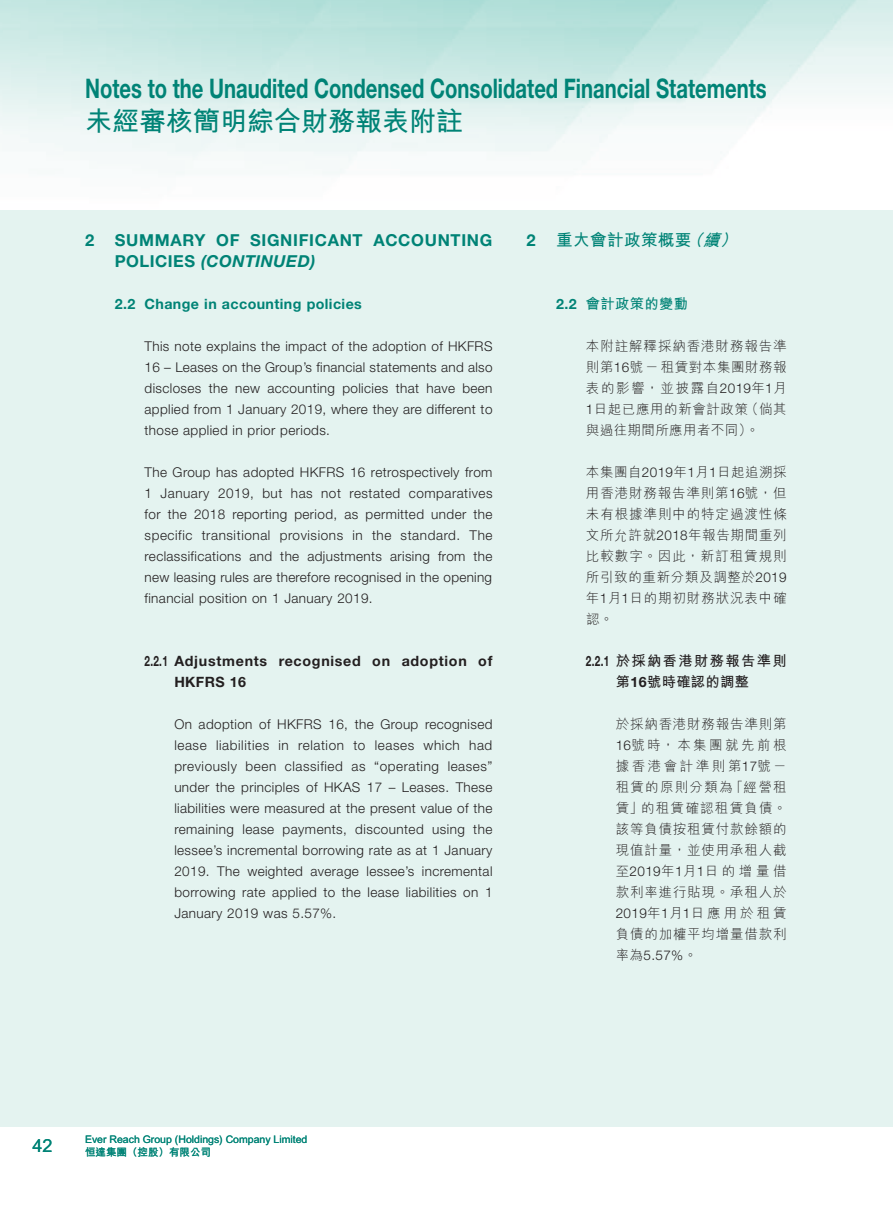
<style>
.page{position:relative;width:893px;height:1212px;background:#fff}
.page>*{position:absolute;margin:0;border:0;box-sizing:border-box;transform-origin:0 0}
.t1{font:700 27px "Helvetica Neue LT Std";color:#008376;scale:.75 1}
.t2{font:700 27px "M Hei HK";color:#008376}
.t3{font:700 18px "M Hei HK";color:#008376}
.t4{font:700 16.5px/21px "Helvetica Neue LT Std";letter-spacing:.04em;color:#008376}
.t5{font:700 16.5px "M Hei HK";letter-spacing:.03em;color:#008376}
.t6{font:700 14.25px/21px "Helvetica Neue LT Std";letter-spacing:.05em;color:#231f20;scale:.7 1}
.t7{font:700 14.25px "Helvetica Neue LT Std";letter-spacing:.03em;color:#008376}
.t8{font:700 14.25px/21px "M Hei HK";letter-spacing:.1em;color:#231f20;text-align:center}
.t9{font:700 14.25px "M Hei HK";letter-spacing:.03em;color:#008376}
.t10{font:300 13.5px/21px "Helvetica Neue LT Std";letter-spacing:.03em;color:#231f20;text-align:justify}
.t11{font:300 13.5px/21px "M Hei HK";letter-spacing:.06em;color:#231f20;text-align:justify}
.t12{font:700 10.5px/12.6px "M Hei HK";color:#008376}
.s1{font-style:italic}
.s2{font-family:"Helvetica Neue LT Std"}
.s3{font-family:"M Hei HK"}
</style>
<div class="page">
<div style="left:0;top:210px;width:893px;height:917px;background:#e4f3f0"></div>
<h1 class="t1" style="left:85px;top:72px;width:910px">Notes to the Unaudited Condensed Consolidated Financial Statements</h1>
<h1 class="t2" style="left:85px;top:101px;width:379px">未經審核簡明綜合財務報表附註</h1>
<p class="t4" style="left:115px;top:229px;width:379px;text-indent:-30px">2 SUMMARY OF SIGNIFICANT ACCOUNTING<br>POLICIES <span class="s1">(CONTINUED)</span></p>
<p class="t7" style="left:115px;top:295px;width:249px">2.2 Change in accounting policies</p>
<p class="t10" style="left:145px;top:335px;width:349px">This note explains the impact of the adoption of HKFRS 16 – Leases on the Group’s financial statements and also discloses the new accounting policies that have been applied from 1 January 2019, where they are different to those applied in prior periods.</p>
<p class="t10" style="left:145px;top:461px;width:349px">The Group has adopted HKFRS 16 retrospectively from 1 January 2019, but has not restated comparatives for the 2018 reporting period, as permitted under the specific transitional provisions in the standard. The reclassifications and the adjustments arising from the new leasing rules are therefore recognised in the opening financial position on 1 January 2019.</p>
<p class="t6" style="left:174px;top:650px;width:456px;text-indent:-30px">2.2.1 Adjustments recognised on adoption of<br>HKFRS 16</p>
<p class="t10" style="left:174px;top:713px;width:320px">On adoption of HKFRS 16, the Group recognised lease liabilities in relation to leases which had previously been classified as “operating leases” under the principles of HKAS 17 – Leases. These liabilities were measured at the present value of the remaining lease payments, discounted using the lessee’s incremental borrowing rate as at 1 January 2019. The weighted average lessee’s incremental borrowing rate applied to the lease liabilities on 1<br>January 2019 was 5.57%.</p>
<p class="t5" style="left:526px;top:228px;width:217px"><span class="s2">2</span> 重大會計政策概要<span class="s1">（續）</span></p>
<p class="t9" style="left:556px;top:293px;width:133px"><span class="s2">2.2</span> 會計政策的變動</p>
<p class="t11" style="left:586px;top:335px;width:202px">本附註解釋採納香港財務報告準則第<span class="s2">16</span>號－租賃對本集團財務報表的影響，並披露自<span class="s2">2019</span>年<span class="s2">1</span>月<span class="s2">1</span>日起已應用的新會計政策（倘其與過往期間所應用者不同）。</p>
<p class="t11" style="left:586px;top:461px;width:202px">本集團自<span class="s2">2019</span>年<span class="s2">1</span>月<span class="s2">1</span>日起追溯採用香港財務報告準則第<span class="s2">16</span>號，但未有根據準則中的特定過渡性條文所允許就<span class="s2">2018</span>年報告期間重列比較數字。因此，新訂租賃規則所引致的重新分類及調整於<span class="s2">2019</span>年<span class="s2">1</span>月<span class="s2">1</span>日的期初財務狀況表中確認。</p>
<p class="t8" style="left:586px;top:649px;width:202px"><span class="s2">2.2.1</span> 於採納香港財務報告準則第<span class="s2">16</span>號時確認的調整</p>
<p class="t11" style="left:616px;top:713px;width:172px">於採納香港財務報告準則第<span class="s2">16</span>號時，本集團就先前根據香港會計準則第<span class="s2">17</span>號－租賃的原則分類為「經營租賃」的租賃確認租賃負債。該等負債按租賃付款餘額的現值計量，並使用承租人截至<span class="s2">2019</span>年<span class="s2">1</span>月<span class="s2">1</span>日的增量借款利率進行貼現。承租人於<span class="s2">2019</span>年<span class="s2">1</span>月<span class="s2">1</span>日應用於租賃負債的加權平均增量借款利</p>
<p class="t10" style="left:616px;top:944px;width:83px"><span class="s3">率為</span>5.57%<span class="s3">。</span></p>
<h2 class="t3" style="left:33px;top:1132px;width:22px">42</h2>
<p class="t12" style="left:85px;top:1132px;width:224px">Ever Reach Group (Holdings) Company Limited恒達集團（控股）有限公司</p>
</div>
